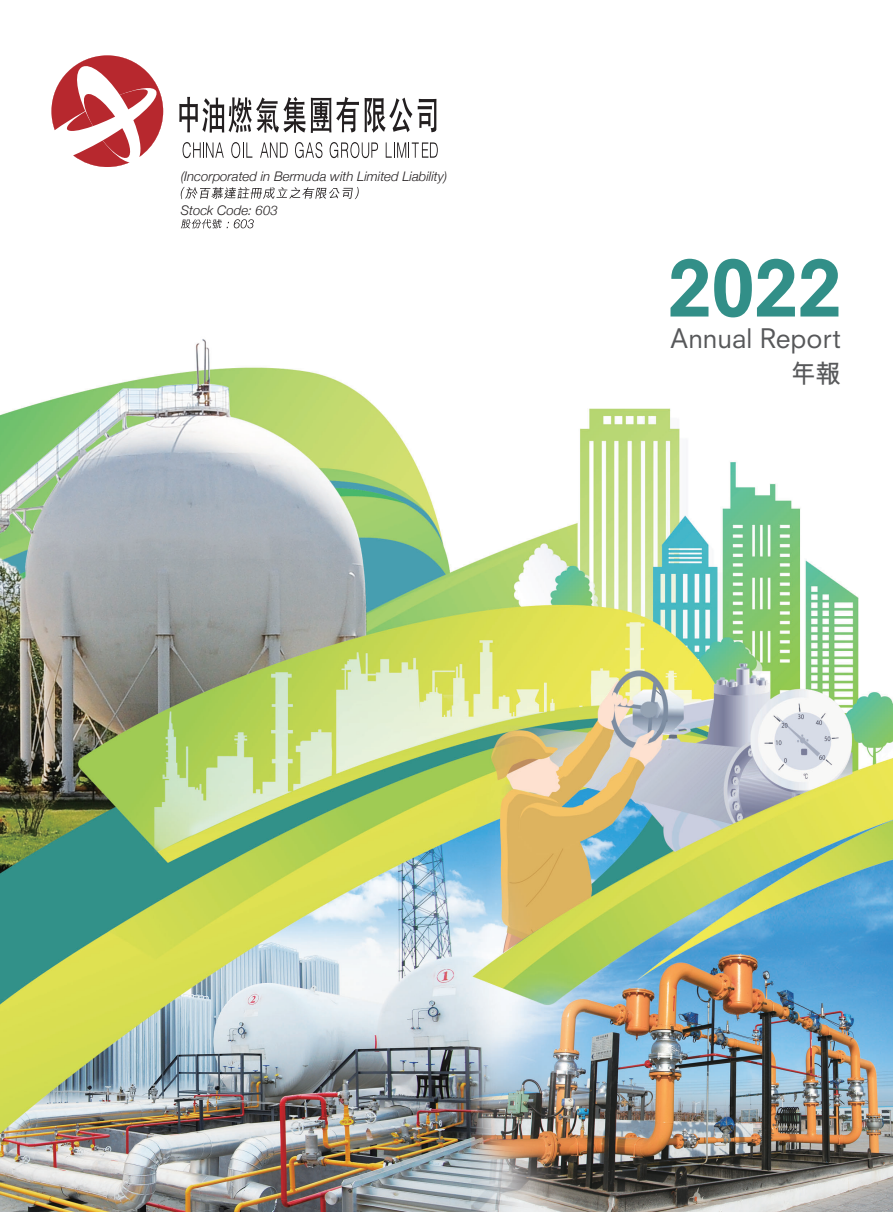
<style>
.page{position:relative;width:893px;height:1212px;background:#fff}
.page>*{position:absolute;margin:0;border:0;box-sizing:border-box;transform-origin:0 0}
.t1{font:800 76.8px "Neuzeit SLT Std";color:#328f88}
.t2{font:26.25px "Neuzeit SLT Std";color:#57585a}
.t3{font:25.65px "M Hei HK Bold E Ten B5 H";color:#57585a}
.t4{font:italic 300 13.2px "Helvetica Neue";color:#231f20}
</style>
<div class="page">
<img style="left:0;top:96px;width:892px;height:1116px">
<svg style="left:385px;top:142px;width:52px;height:16px"></svg>
<svg style="left:179px;top:97px;width:257px;height:36px"></svg>
<svg style="left:182px;top:142px;width:42px;height:16px"></svg>
<svg style="left:231px;top:142px;width:21px;height:16px"></svg>
<svg style="left:260px;top:142px;width:27px;height:16px"></svg>
<svg style="left:295px;top:142px;width:27px;height:16px"></svg>
<svg style="left:329px;top:142px;width:49px;height:16px"></svg>
<svg style="left:51px;top:55px;width:112px;height:112px"></svg>
<svg style="left:181px;top:219px;width:73px;height:10px"></svg>
<svg style="left:181px;top:187px;width:177px;height:12px"></svg>
<img style="left:792px;top:361px;width:47px;height:24px">
<p class="t4" style="left:181px;top:169px;width:268px">(Incorporated in Bermuda with Limited Liability)</p>
<p class="t4" style="left:181px;top:202px;width:98px">Stock Code: 603</p>
<h1 class="t1" style="left:667px;top:245px;width:174px">2022</h1>
<h2 class="t2" style="left:670px;top:324px;width:172px">Annual Report</h2>
<h3 class="t3" style="left:790px;top:363px;width:52px">年報</h3>
</div>
